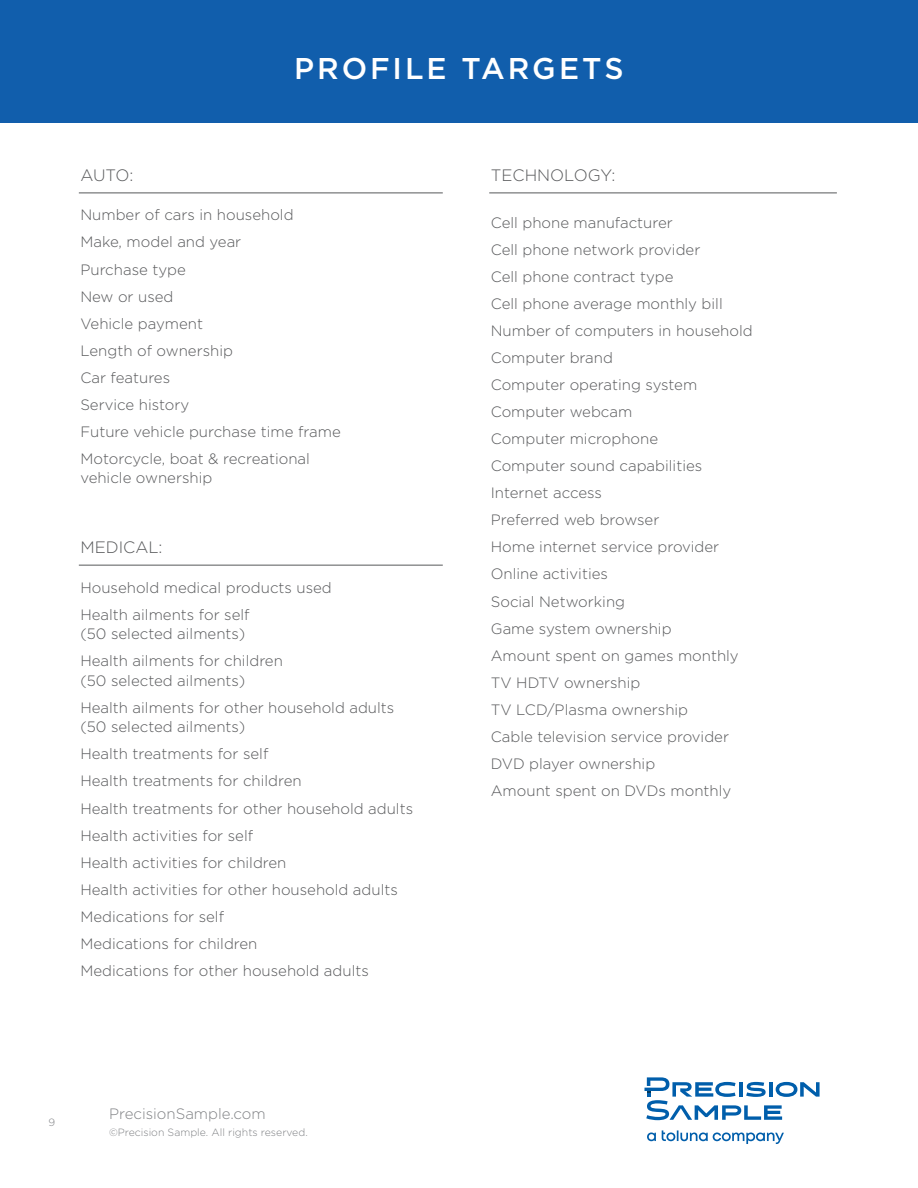
<style>
.page{position:relative;width:918px;height:1188px;background:#fff}
.page>*{position:absolute;margin:0;border:0;box-sizing:border-box;transform-origin:0 0}
.section_head{font:500 30px "Gotham HTF";letter-spacing:.095em;color:#fff}
.t1{font:300 16.5px "Gotham HTF";color:#57585a}
.PROFILE_TARGET_TEXT{font:300 15px/19.5px "Gotham HTF";color:#57585a}
.t2{font:300 15px "Gotham HTF";color:#808285}
.t3{font:300 10.5px "Gotham HTF";color:#808285}
</style>
<div class="page">
<div style="left:0;top:0;width:918px;height:123px;background:#115eac"></div>
<hr style="left:79px;top:193px;width:364px;height:1px;background:#57585a">
<hr style="left:79px;top:565px;width:364px;height:1px;background:#57585a">
<hr style="left:489px;top:193px;width:348px;height:1px;background:#57585a">
<svg style="left:647px;top:1130px;width:137px;height:14px"></svg>
<svg style="left:644px;top:1077px;width:176px;height:43px"></svg>
<p class="section_head" style="left:294px;top:51px;width:331px">PROFILE TARGETS</p>
<p class="t1" style="left:80px;top:166px;width:54px">AUTO:</p>
<p class="PROFILE_TARGET_TEXT" style="left:80px;top:205px;width:215px">Number of cars in household</p>
<p class="PROFILE_TARGET_TEXT" style="left:80px;top:232px;width:162px">Make, model and year</p>
<p class="PROFILE_TARGET_TEXT" style="left:80px;top:259px;width:107px">Purchase type</p>
<p class="PROFILE_TARGET_TEXT" style="left:80px;top:286px;width:95px">New or used</p>
<p class="PROFILE_TARGET_TEXT" style="left:80px;top:313px;width:124px">Vehicle payment</p>
<p class="PROFILE_TARGET_TEXT" style="left:80px;top:341px;width:154px">Length of ownership</p>
<p class="PROFILE_TARGET_TEXT" style="left:80px;top:368px;width:91px">Car features</p>
<p class="PROFILE_TARGET_TEXT" style="left:80px;top:395px;width:110px">Service history</p>
<p class="PROFILE_TARGET_TEXT" style="left:80px;top:422px;width:262px">Future vehicle purchase time frame</p>
<p class="PROFILE_TARGET_TEXT" style="left:80px;top:449px;width:231px">Motorcycle, boat &amp; recreational vehicle ownership</p>
<p class="t1" style="left:80px;top:539px;width:84px">MEDICAL:</p>
<p class="PROFILE_TARGET_TEXT" style="left:80px;top:577px;width:253px">Household medical products used</p>
<p class="PROFILE_TARGET_TEXT" style="left:80px;top:605px;width:171px">Health ailments for self (50 selected ailments)</p>
<p class="PROFILE_TARGET_TEXT" style="left:80px;top:651px;width:204px">Health ailments for children (50 selected ailments)</p>
<p class="PROFILE_TARGET_TEXT" style="left:80px;top:698px;width:315px">Health ailments for other household adults (50 selected ailments)</p>
<p class="PROFILE_TARGET_TEXT" style="left:80px;top:744px;width:190px">Health treatments for self</p>
<p class="PROFILE_TARGET_TEXT" style="left:80px;top:771px;width:223px">Health treatments for children</p>
<p class="PROFILE_TARGET_TEXT" style="left:80px;top:798px;width:334px">Health treatments for other household adults</p>
<p class="PROFILE_TARGET_TEXT" style="left:80px;top:825px;width:174px">Health activities for self</p>
<p class="PROFILE_TARGET_TEXT" style="left:80px;top:852px;width:208px">Health activities for children</p>
<p class="PROFILE_TARGET_TEXT" style="left:80px;top:879px;width:319px">Health activities for other household adults</p>
<p class="PROFILE_TARGET_TEXT" style="left:80px;top:907px;width:145px">Medications for self</p>
<p class="PROFILE_TARGET_TEXT" style="left:80px;top:934px;width:179px">Medications for children</p>
<p class="PROFILE_TARGET_TEXT" style="left:80px;top:961px;width:290px">Medications for other household adults</p>
<p class="t1" style="left:491px;top:166px;width:126px">TECHNOLOGY:</p>
<p class="PROFILE_TARGET_TEXT" style="left:491px;top:212px;width:184px">Cell phone manufacturer</p>
<p class="PROFILE_TARGET_TEXT" style="left:491px;top:240px;width:211px">Cell phone network provider</p>
<p class="PROFILE_TARGET_TEXT" style="left:491px;top:267px;width:184px">Cell phone contract type</p>
<p class="PROFILE_TARGET_TEXT" style="left:491px;top:294px;width:233px">Cell phone average monthly bill</p>
<p class="PROFILE_TARGET_TEXT" style="left:491px;top:321px;width:263px">Number of computers in household</p>
<p class="PROFILE_TARGET_TEXT" style="left:491px;top:348px;width:124px">Computer brand</p>
<p class="PROFILE_TARGET_TEXT" style="left:491px;top:375px;width:208px">Computer operating system</p>
<p class="PROFILE_TARGET_TEXT" style="left:491px;top:402px;width:143px">Computer webcam</p>
<p class="PROFILE_TARGET_TEXT" style="left:491px;top:429px;width:169px">Computer microphone</p>
<p class="PROFILE_TARGET_TEXT" style="left:491px;top:456px;width:213px">Computer sound capabilities</p>
<p class="PROFILE_TARGET_TEXT" style="left:491px;top:483px;width:113px">Internet access</p>
<p class="PROFILE_TARGET_TEXT" style="left:491px;top:510px;width:170px">Preferred web browser</p>
<p class="PROFILE_TARGET_TEXT" style="left:491px;top:537px;width:230px">Home internet service provider</p>
<p class="PROFILE_TARGET_TEXT" style="left:491px;top:564px;width:119px">Online activities</p>
<p class="PROFILE_TARGET_TEXT" style="left:491px;top:591px;width:136px">Social Networking</p>
<p class="PROFILE_TARGET_TEXT" style="left:491px;top:618px;width:182px">Game system ownership</p>
<p class="PROFILE_TARGET_TEXT" style="left:491px;top:645px;width:250px">Amount spent on games monthly</p>
<p class="PROFILE_TARGET_TEXT" style="left:491px;top:672px;width:151px">TV HDTV ownership</p>
<p class="PROFILE_TARGET_TEXT" style="left:491px;top:700px;width:199px">TV LCD/Plasma ownership</p>
<p class="PROFILE_TARGET_TEXT" style="left:491px;top:727px;width:240px">Cable television service provider</p>
<p class="PROFILE_TARGET_TEXT" style="left:491px;top:754px;width:166px">DVD player ownership</p>
<p class="PROFILE_TARGET_TEXT" style="left:491px;top:781px;width:242px">Amount spent on DVDs monthly</p>
<p class="t3" style="left:49px;top:1117px;width:8px">9</p>
<p class="t2" style="left:109px;top:1106px;width:158px">PrecisionSample.com</p>
<p class="t3" style="left:109px;top:1127px;width:200px">©Precision Sample. All rights reserved.</p>
</div>
